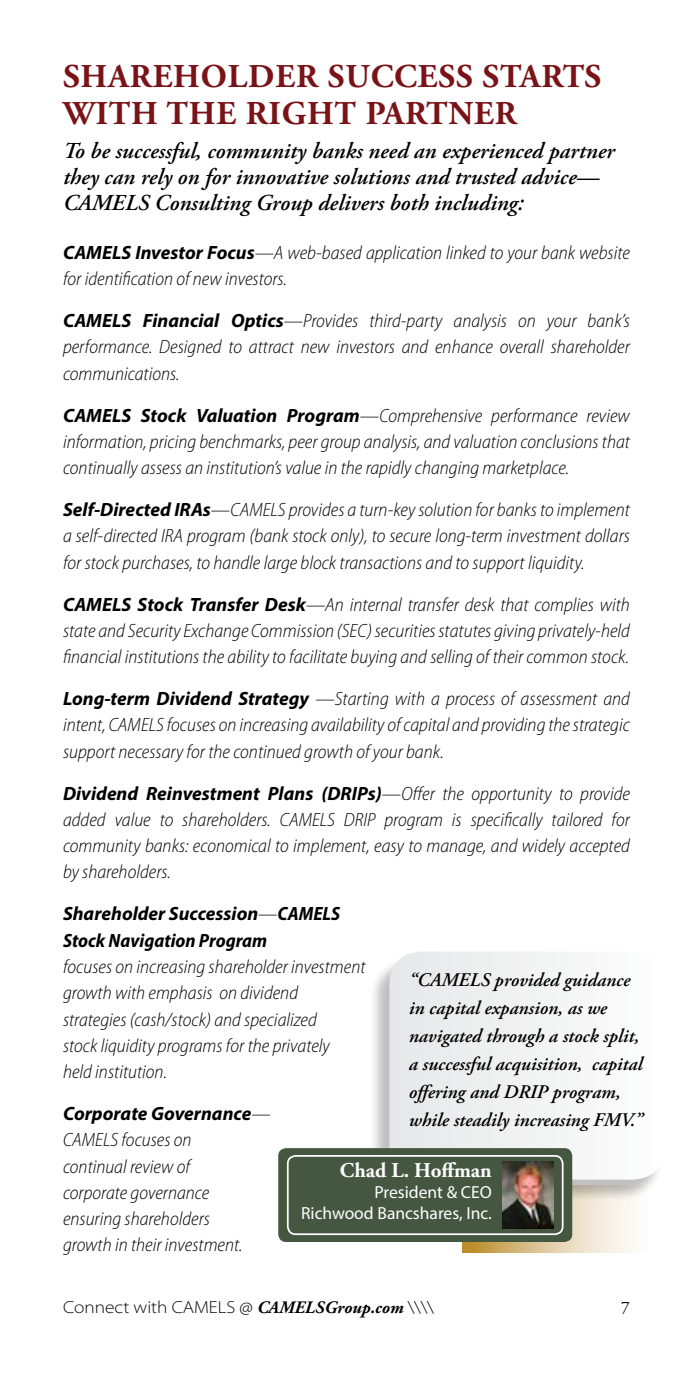
<style>
.page{position:relative;width:693px;height:1386px;background:#fff}
.page>*{position:absolute;margin:0;border:0;box-sizing:border-box;transform-origin:0 0}
.t1{font:700 33.25px/36.8px "Adobe Garamond Pro";letter-spacing:.025em;color:#7a1317}
.t2{font:italic 600 22.75px/26.2px "Adobe Garamond Pro";color:#000}
.t3{font:700 21px "Adobe Garamond Pro";color:#fff}
.t4{font:italic 300 semi-condensed 19.25px/26.2px "Myriad Pro";color:#000;text-align:justify}
.t5{font:italic 600 19.25px/28px "Adobe Garamond Pro";color:#000}
.t6{font:italic 700 semi-condensed 19.25px/26.2px "Myriad Pro";color:#000}
.t7{font:300 semi-expanded 17.5px "Myriad Pro";color:#000}
.t8{font:17.5px/21px "Myriad Pro";color:#fff;text-align:right}
.t9{font:17.5px "Adobe Garamond Pro";color:#000}
.s1{font-weight:700;font-stretch:normal}
.s2{font-stretch:normal}
.s3{font-weight:300}
.s4{font-family:"Adobe Garamond Pro";font-weight:700;font-style:italic;font-stretch:normal}
</style>
<div class="page">
<svg style="left:462px;top:1203px;width:169px;height:50px;background:#eadbc0"></svg>
<div style="left:369px;top:955px;width:295px;height:248px;background:#000;opacity:.25"></div>
<svg style="left:390px;top:952px;width:274px;height:228px"></svg>
<div style="left:278px;top:1148px;width:294px;height:94px;background:#455740;border-radius:8px"></div>
<img style="left:503px;top:1162px;width:50px;height:66px">
<div style="left:287px;top:1155px;width:277px;height:80px;border:2px solid #fff;border-radius:8px"></div>
<h1 class="t1" style="left:63px;top:59px;width:540px">SHAREHOLDER SUCCESS STARTS<br>WITH THE RIGHT PARTNER</h1>
<p class="t2" style="left:63px;top:139px;width:553px">To be successful, community banks need an experienced partner they can rely on for innovative solutions and trusted advice—<br>CAMELS Consulting Group delivers both including:</p>
<p class="t4" style="left:63px;top:240px;width:569px"><span class="s1">CAMELS Investor Focus</span>—A web-based application linked to your bank website for identification of new investors.</p>
<p class="t4" style="left:63px;top:308px;width:568px"><span class="s1">CAMELS Financial Optics</span>—Provides third-party analysis on your bank’s performance. Designed to attract new investors and enhance overall shareholder communications.</p>
<p class="t4" style="left:63px;top:403px;width:569px"><span class="s1">CAMELS Stock Valuation Program</span>—Comprehensive performance review information, pricing benchmarks, peer group analysis, and valuation conclusions that continually assess an institution’s value in the rapidly changing marketplace.</p>
<p class="t4" style="left:63px;top:497px;width:569px"><span class="s1">Self-Directed IRAs</span>—CAMELS provides a turn-key solution for banks to implement a self-directed IRA program (bank stock only), to secure long-term investment dollars for stock purchases, to handle large block transactions and to support liquidity.</p>
<p class="t4" style="left:63px;top:592px;width:569px"><span class="s1">CAMELS Stock Transfer Desk</span>—An internal transfer desk that complies with state and Security Exchange Commission (SEC) securities statutes giving privately-held financial institutions the ability to facilitate buying and selling of their common stock.</p>
<p class="t4" style="left:63px;top:686px;width:569px"><span class="s1">Long-term Dividend Strategy</span> —Starting with a process of assessment and intent, CAMELS focuses on increasing availability of capital and providing the strategic support necessary for the continued growth of your bank.</p>
<p class="t4" style="left:63px;top:781px;width:569px"><span class="s1">Dividend Reinvestment Plans (DRIPs)</span>—Offer the opportunity to provide added value to shareholders. CAMELS DRIP program is specifically tailored for community banks: economical to implement, easy to manage, and widely accepted by shareholders.</p>
<p class="t6" style="left:63px;top:901px;width:279px"><span class="s2">Shareholder Succession</span><span class="s3">—</span>CAMELS<br>Stock Navigation Program</p>
<p class="t4" style="left:63px;top:954px;width:304px;text-align:left">focuses on increasing shareholder investment growth with emphasis on dividend strategies (cash/stock) and specialized<br>stock liquidity programs for the privately<br>held institution.</p>
<p class="t4" style="left:63px;top:1101px;width:209px;text-align:left"><span class="s1">Corporate Governance</span>—<br>CAMELS focuses on<br>continual review of<br>corporate governance ensuring shareholders<br>growth in their investment.</p>
<p class="t5" style="left:409px;top:966px;width:235px">“CAMELS provided guidance in capital expansion, as we navigated through a stock split, a successful acquisition, capital offering and DRIP program, while steadily increasing FMV.”</p>
<p class="t3" style="left:340px;top:1158px;width:153px">Chad L. Hoffman</p>
<p class="t8" style="left:301px;top:1181px;width:192px">President &amp; CEO<br>Richwood Bancshares, Inc.</p>
<p class="t7" style="left:63px;top:1298px;width:372px">Connect with CAMELS @ <span class="s4">CAMELSGroup.com</span> \\\\</p>
<p class="t9" style="left:621px;top:1297px;width:10px">7</p>
</div>
